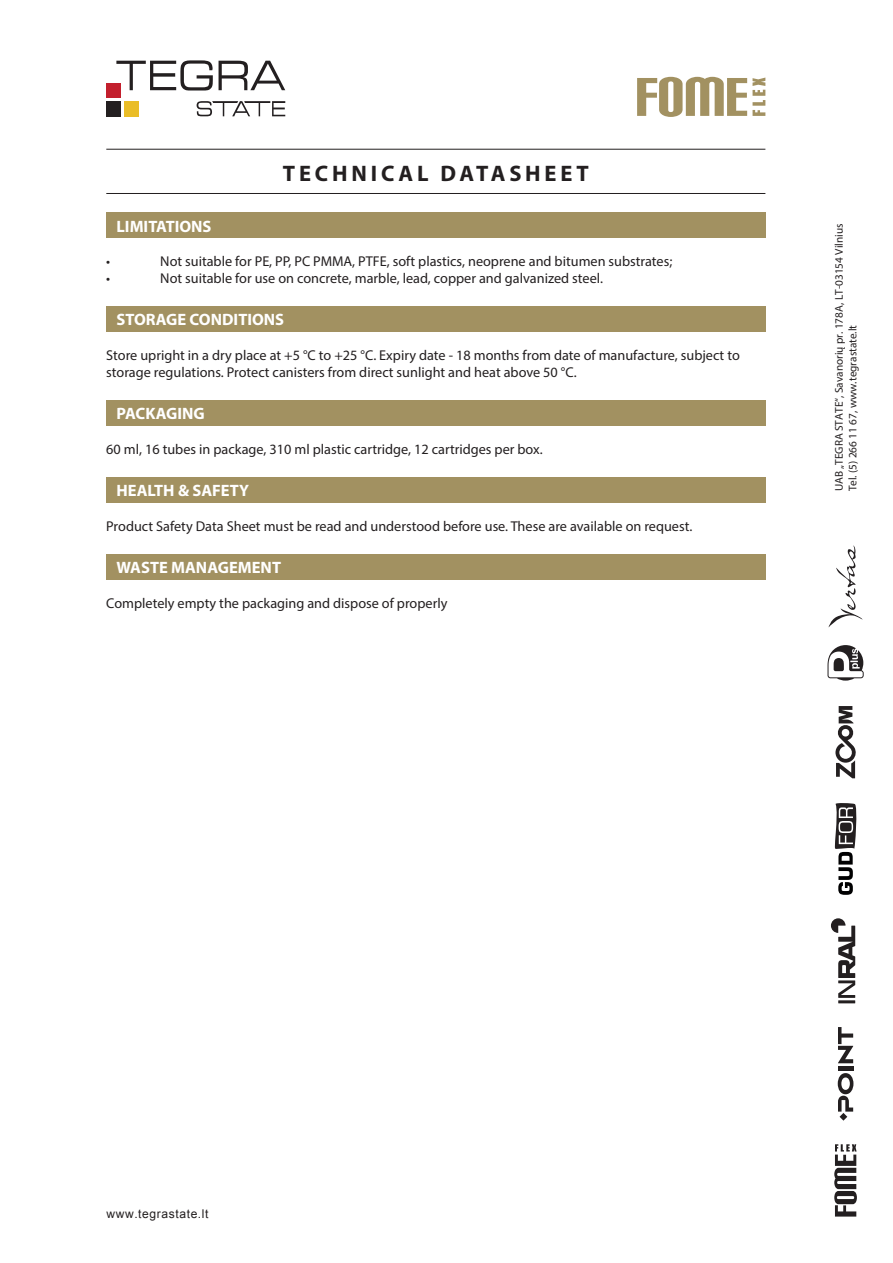
<style>
.page{position:relative;width:893px;height:1263px;background:#fff}
.page>*{position:absolute;margin:0;border:0;box-sizing:border-box;transform-origin:0 0}
.t1{font:700 22.5px "Myriad Pro";letter-spacing:.17em;color:#231f20}
.t2{font:700 16.5px "Myriad Pro";color:#fff}
.t3{font:14.25px "Myriad Pro";color:#231f20}
.t4{font:12px "Arial";letter-spacing:.05em;color:#231f20}
.t5{font:11.25px/13.5px "Myriad Pro";color:#231f20}
</style>
<div class="page">
<div style="left:107px;top:83px;width:14px;height:15px;background:#c31f2d"></div>
<div style="left:124px;top:101px;width:14px;height:15px;background:#eabd27"></div>
<div style="left:107px;top:101px;width:14px;height:15px;background:#231f20"></div>
<svg style="left:116px;top:60px;width:169px;height:30px"></svg>
<svg style="left:197px;top:101px;width:88px;height:15px"></svg>
<svg style="left:834px;top:1144px;width:23px;height:72px"></svg>
<hr style="left:838px;top:1067px;width:15px;height:4px;background:#231f20">
<svg style="left:838px;top:1027px;width:15px;height:36px"></svg>
<svg style="left:838px;top:1073px;width:15px;height:38px"></svg>
<svg style="left:840px;top:1113px;width:7px;height:7px"></svg>
<svg style="left:827px;top:645px;width:37px;height:36px"></svg>
<svg style="left:835px;top:706px;width:21px;height:72px"></svg>
<svg style="left:828px;top:545px;width:34px;height:82px"></svg>
<hr style="left:838px;top:1000px;width:17px;height:3px;background:#231f20">
<svg style="left:831px;top:918px;width:24px;height:80px"></svg>
<svg style="left:835px;top:803px;width:22px;height:92px"></svg>
<hr style="left:106px;top:193px;width:659px;height:1px;background:#231f20">
<hr style="left:106px;top:149px;width:659px;height:1px;background:#231f20">
<svg style="left:637px;top:77px;width:128px;height:40px"></svg>
<div style="left:106px;top:213px;width:659px;height:25px;background:#a29161"></div>
<div style="left:106px;top:307px;width:659px;height:25px;background:#a29161"></div>
<div style="left:106px;top:400px;width:659px;height:26px;background:#a29161"></div>
<div style="left:106px;top:477px;width:659px;height:26px;background:#a29161"></div>
<div style="left:106px;top:554px;width:659px;height:26px;background:#a29161"></div>
<p class="t2" style="left:117px;top:215px;width:96px">LIMITATIONS</p>
<h1 class="t1" style="left:283px;top:158px;width:307px">TECHNICAL DATASHEET</h1>
<p class="t3" style="left:106px;top:253px;width:6px">•</p>
<p class="t3" style="left:160px;top:253px;width:514px">Not suitable for PE, PP, PC PMMA, PTFE, soft plastics, neoprene and bitumen substrates;</p>
<p class="t3" style="left:106px;top:270px;width:6px">•</p>
<p class="t3" style="left:160px;top:270px;width:444px">Not suitable for use on concrete, marble, lead, copper and galvanized steel.</p>
<p class="t2" style="left:117px;top:309px;width:169px">STORAGE CONDITIONS</p>
<p class="t3" style="left:106px;top:347px;width:635px">Store upright in a dry place at +5 °C to +25 °C. Expiry date - 18 months from date of manufacture, subject to</p>
<p class="t3" style="left:106px;top:364px;width:472px">storage regulations. Protect canisters from direct sunlight and heat above 50 °C.</p>
<p class="t2" style="left:117px;top:403px;width:90px">PACKAGING</p>
<p class="t3" style="left:106px;top:441px;width:438px">60 ml, 16 tubes in package, 310 ml plastic cartridge, 12 cartridges per box.</p>
<p class="t2" style="left:117px;top:480px;width:134px">HEALTH &amp; SAFETY</p>
<p class="t3" style="left:106px;top:517px;width:588px">Product Safety Data Sheet must be read and understood before use. These are available on request.</p>
<p class="t2" style="left:117px;top:557px;width:166px">WASTE MANAGEMENT</p>
<p class="t3" style="left:106px;top:594px;width:343px">Completely empty the packaging and dispose of properly</p>
<p class="t5" style="left:832px;top:491px;width:269px;rotate:-90deg">UAB „TEGRA STATE“, Savanorių pr. 178A, LT-03154 Vilnius<br>Tel. (5) 266 11 67, www.tegrastate.lt</p>
<p class="t4" style="left:106px;top:1206px;width:104px">www.tegrastate.lt</p>
</div>
